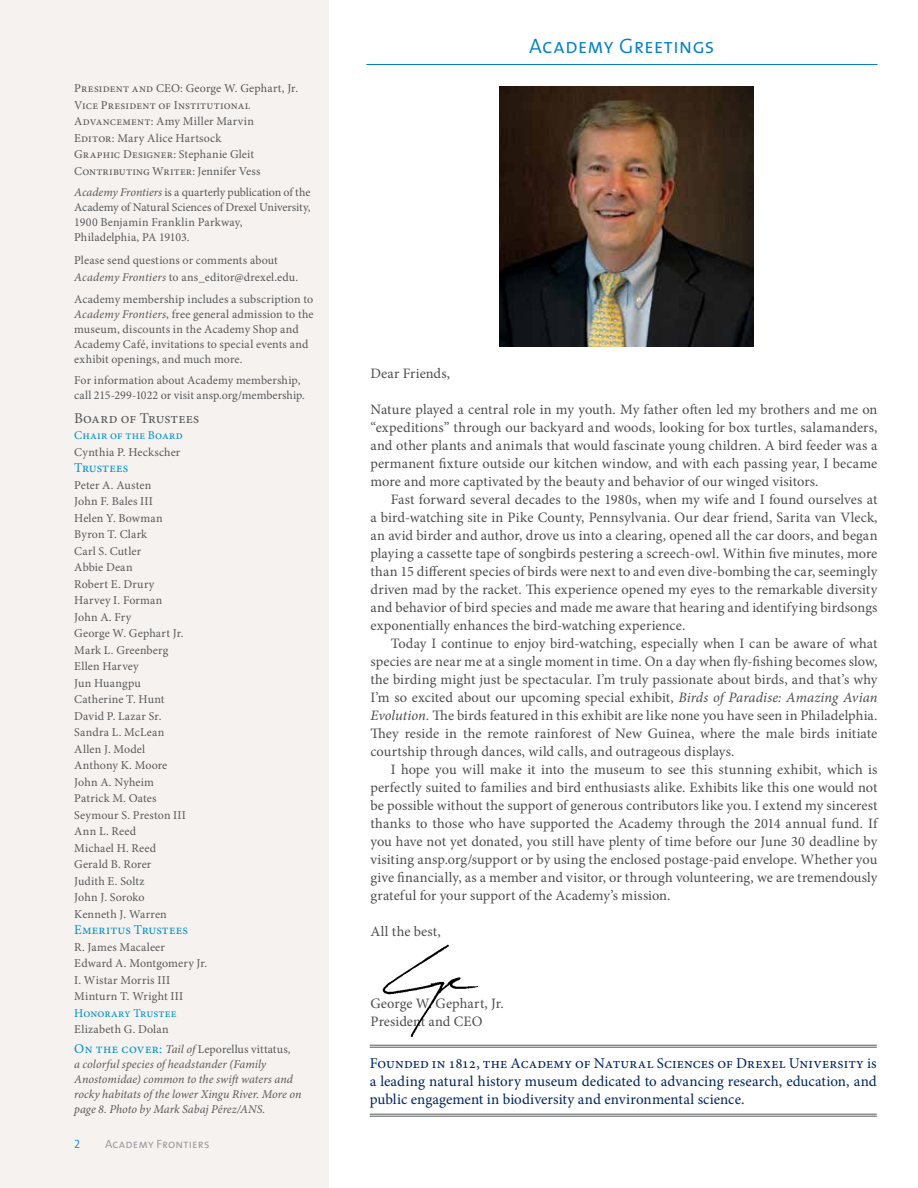
<style>
.page{position:relative;width:918px;height:1188px;background:#fff}
.page>*{position:absolute;margin:0;border:0;box-sizing:border-box;transform-origin:0 0}
.t1{font:21px "The Sans Semi Light Caps";letter-spacing:.005em;color:#0081c6}
.t2{font:15px/18px "Minion Pro";letter-spacing:.01em;color:#00245d;text-align:justify}
.t3{font:15px "Minion Pro";letter-spacing:.005em;color:#58595b}
.t4{font:14.4px/18px "Minion Pro";letter-spacing:.005em;color:#4d4d4f;text-align:justify}
.t5{font:13.5px "Minion Pro";letter-spacing:.01em;color:#0091cf}
.t6{font:12px/16.5px "Minion Pro";letter-spacing:.01em;color:#58595b}
.t7{font:italic 12px/15px "Minion Pro";letter-spacing:.005em;color:#58595b}
.t8{font:12px "Minion Pro";letter-spacing:.015em;color:#0091cf}
.t9{font:12px "The Sans Semi Light Caps";letter-spacing:.015em;color:#939598}
.t10{font:12px "The Sans Semi Light Caps";color:#0091cf}
.s1{font-style:italic}
.s2{font-size:13.5px;color:#0091cf}
</style>
<div class="page">
<div style="left:0;top:0;width:328px;height:1188px;background:#f6f2ef"></div>
<hr style="left:366px;top:64px;width:512px;height:1px;background:#0081c6">
<img style="left:499px;top:87px;width:254px;height:260px">
<hr style="left:370px;top:1045px;width:507px;height:1px;background:#58595b">
<hr style="left:370px;top:1047px;width:507px;height:1px;background:#58595b">
<hr style="left:370px;top:1114px;width:507px;height:1px;background:#58595b">
<hr style="left:370px;top:1116px;width:507px;height:1px;background:#58595b">
<img style="left:382px;top:944px;width:96px;height:93px">
<p class="t6" style="left:74px;top:80px;width:225px">President and CEO: George W. Gephart, Jr.<br>Vice President of Institutional Advancement: Amy Miller Marvin<br>Editor: Mary Alice Hartsock<br>Graphic Designer: Stephanie Gleit Contributing Writer: Jennifer Vess</p>
<p class="t6" style="left:74px;top:185px;width:238px;line-height:15px"><span class="s1">Academy Frontiers</span> is a quarterly publication of the Academy of Natural Sciences of Drexel University, 1900 Benjamin Franklin Parkway,<br>Philadelphia, PA 19103.</p>
<p class="t6" style="left:74px;top:252px;width:226px">Please send questions or comments about<br><span class="s1">Academy Frontiers</span> to ans_editor@drexel.edu.</p>
<p class="t6" style="left:74px;top:291px;width:241px;line-height:15px">Academy membership includes a subscription to <span class="s1">Academy Frontiers</span>, free general admission to the museum, discounts in the Academy Shop and Academy Café, invitations to special events and exhibit openings, and much more.</p>
<p class="t6" style="left:74px;top:373px;width:232px;line-height:15px">For information about Academy membership, call 215-299-1022 or visit ansp.org/membership.</p>
<p class="t3" style="left:74px;top:408px;width:126px">Board of Trustees</p>
<p class="t8" style="left:74px;top:427px;width:110px">Chair of the Board</p>
<p class="t6" style="left:74px;top:444px;width:108px">Cynthia P. Heckscher</p>
<p class="t5" style="left:74px;top:459px;width:56px">Trustees</p>
<p class="t6" style="left:74px;top:477px;width:113px">Peter A. Austen<br>John F. Bales III<br>Helen Y. Bowman<br>Byron T. Clark<br>Carl S. Cutler<br>Abbie Dean<br>Robert E. Drury<br>Harvey I. Forman<br>John A. Fry<br>George W. Gephart Jr.<br>Mark L. Greenberg<br>Ellen Harvey<br>Jun Huangpu<br>Catherine T. Hunt<br>David P. Lazar Sr.<br>Sandra L. McLean<br>Allen J. Model<br>Anthony K. Moore<br>John A. Nyheim<br>Patrick M. Oates<br>Seymour S. Preston III<br>Ann L. Reed<br>Michael H. Reed<br>Gerald B. Rorer<br>Judith E. Soltz<br>John J. Soroko<br>Kenneth J. Warren</p>
<p class="t5" style="left:74px;top:921px;width:115px">Emeritus Trustees</p>
<p class="t6" style="left:74px;top:939px;width:135px">R. James Macaleer<br>Edward A. Montgomery Jr.<br>I. Wistar Morris III<br>Minturn T. Wright III</p>
<p class="t8" style="left:74px;top:1005px;width:104px">Honorary Trustee</p>
<p class="t6" style="left:74px;top:1020px;width:218px;line-height:19.8px">Elizabeth G. Dolan<br><span class="s2">On the cover:</span> <span class="s1">Tail of</span>Leporellus vittatus<span class="s1">,</span></p>
<p class="t7" style="left:74px;top:1057px;width:229px">a colorful species ofheadstander (Family Anostomidae) common to the swift waters and rocky habitats ofthe lower Xingu River. More on page 8. Photo by Mark Sabaj Pérez/ANS.</p>
<p class="t10" style="left:74px;top:1134px;width:8px">2</p>
<p class="t9" style="left:105px;top:1134px;width:106px">Academy Frontiers</p>
<h1 class="t1" style="left:529px;top:28px;width:187px">Academy Greetings</h1>
<p class="t4" style="left:370px;top:364px;width:81px">Dear Friends,</p>
<p class="t4" style="left:370px;top:400px;width:509px">Nature played a central role in my youth. My father often led my brothers and me on “expeditions” through our backyard and woods, looking for box turtles, salamanders, and other plants and animals that would fascinate young children. A bird feeder was a permanent fixture outside our kitchen window, and with each passing year, I became more and more captivated by the beauty and behavior of our winged visitors.</p>
<p class="t4" style="left:370px;top:490px;width:509px;text-indent:20px">Fast forward several decades to the 1980s, when my wife and I found ourselves at a bird-watching site in Pike County, Pennsylvania. Our dear friend, Sarita van Vleck, an avid birder and author, drove us into a clearing, opened all the car doors, and began playing a cassette tape of songbirds pestering a screech-owl. Within five minutes, more than 15 different species of birds were next to and even dive-bombing the car, seemingly driven mad by the racket. This experience opened my eyes to the remarkable diversity and behavior of bird species and made me aware that hearing and identifying birdsongs exponentially enhances the bird-watching experience.</p>
<p class="t4" style="left:370px;top:634px;width:509px;text-indent:20px">Today I continue to enjoy bird-watching, especially when I can be aware of what species are near me at a single moment in time. On a day when fly-fishing becomes slow, the birding might just be spectacular. I’m truly passionate about birds, and that’s why I’m so excited about our upcoming special exhibit, <span class="s1">Birds of Paradise: Amazing Avian Evolution.</span> The birds featured in this exhibit are like none you have seen in Philadelphia.<br>They reside in the remote rainforest of New Guinea, where the male birds initiate courtship through dances, wild calls, and outrageous displays.</p>
<p class="t4" style="left:370px;top:760px;width:510px;text-indent:20px">I hope you will make it into the museum to see this stunning exhibit, which is perfectly suited to families and bird enthusiasts alike. Exhibits like this one would not be possible without the support of generous contributors like you. I extend my sincerest thanks to those who have supported the Academy through the 2014 annual fund. If you have not yet donated, you still have plenty of time before our June 30 deadline by visiting ansp.org/support or by using the enclosed postage-paid envelope. Whether you give financially, as a member and visitor, or through volunteering, we are tremendously grateful for your support of the Academy’s mission.</p>
<p class="t4" style="left:370px;top:922px;width:72px">All the best,</p>
<p class="t4" style="left:370px;top:994px;width:135px">George W. Gephart, Jr.<br>President and CEO</p>
<p class="t2" style="left:370px;top:1054px;width:509px">Founded in 1812, the Academy of Natural Sciences of Drexel University is a leading natural history museum dedicated to advancing research, education, and public engagement in biodiversity and environmental science.</p>
</div>
